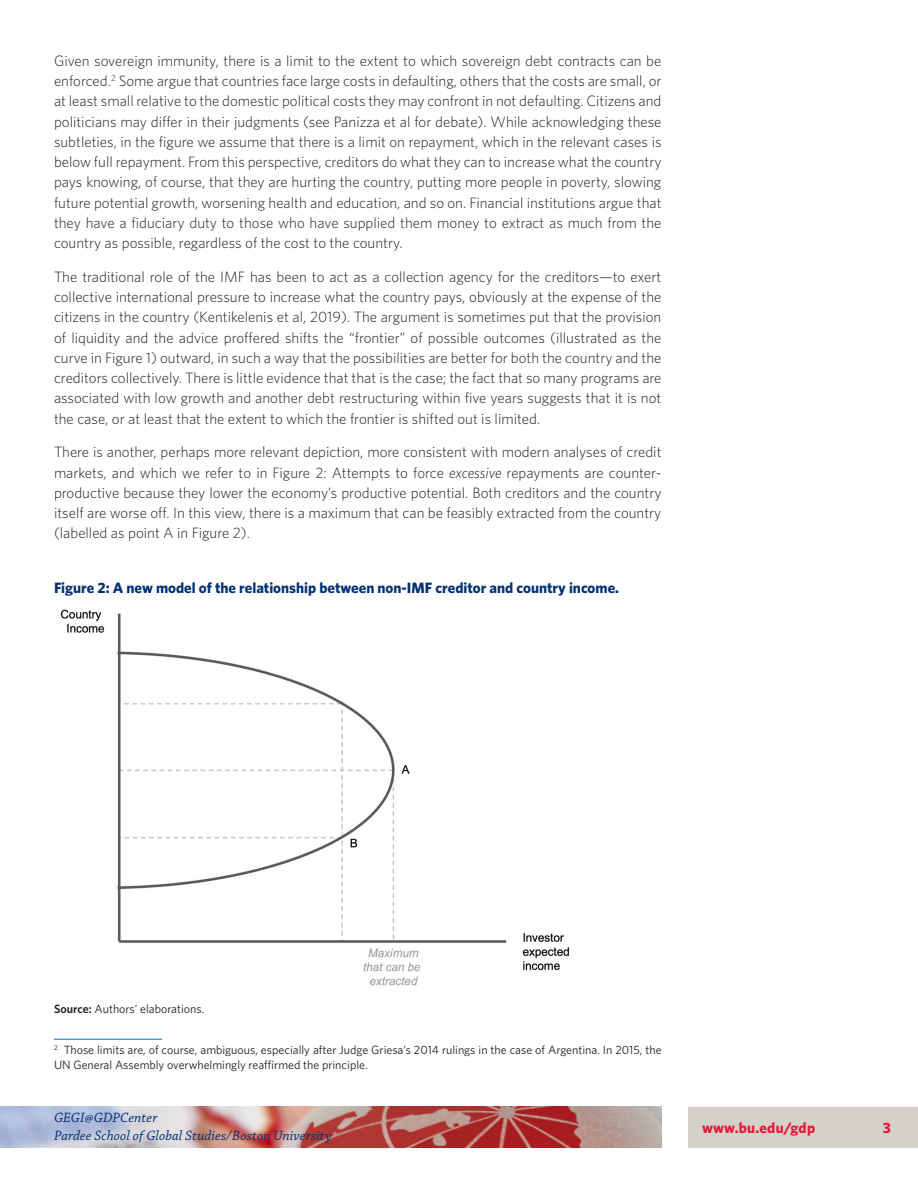
<style>
.page{position:relative;width:918px;height:1188px;background:#fff}
.page>*{position:absolute;margin:0;border:0;box-sizing:border-box;transform-origin:0 0}
.t1{font:300 15px/20.2px "Whitney";color:#231f20;text-align:justify}
.FIG{font:700 15px "Whitney";color:#002f73}
.t2{font:700 15px "Whitney";letter-spacing:.015em;color:#e51836}
.t3{font:italic 14.25px/18px "Chaparral Pro";letter-spacing:.005em;color:#002f73}
.FN{font:12px/15px "Whitney";color:#231f20}
.SOURCE{font:12px "Whitney";color:#231f20}
.s1{font-style:italic}
.s2{font-weight:600}
</style>
<div class="page">
<img style="left:0;top:1107px;width:662px;height:40px">
<div style="left:688px;top:1107px;width:230px;height:40px;background:#d4d1c9"></div>
<hr style="left:54px;top:1039px;width:108px;height:1px;background:#0770ba">
<img style="left:60px;top:609px;width:509px;height:377px">
<p class="t1" style="left:54px;top:50px;width:609px">Given sovereign immunity, there is a limit to the extent to which sovereign debt contracts can be enforced.<sup>2</sup> Some argue that countries face large costs in defaulting, others that the costs are small, or at least small relative to the domestic political costs they may confront in not defaulting. Citizens and politicians may differ in their judgments (see Panizza et al for debate). While acknowledging these subtleties, in the figure we assume that there is a limit on repayment, which in the relevant cases is below full repayment. From this perspective, creditors do what they can to increase what the country pays knowing, of course, that they are hurting the country, putting more people in poverty, slowing future potential growth, worsening health and education, and so on. Financial institutions argue that they have a fiduciary duty to those who have supplied them money to extract as much from the country as possible, regardless of the cost to the country.</p>
<p class="t1" style="left:54px;top:266px;width:609px">The traditional role of the IMF has been to act as a collection agency for the creditors—to exert collective international pressure to increase what the country pays, obviously at the expense of the citizens in the country (Kentikelenis et al, 2019). The argument is sometimes put that the provision of liquidity and the advice proffered shifts the “frontier” of possible outcomes (illustrated as the curve in Figure 1) outward, in such a way that the possibilities are better for both the country and the creditors collectively. There is little evidence that that is the case; the fact that so many programs are associated with low growth and another debt restructuring within five years suggests that it is not the case, or at least that the extent to which the frontier is shifted out is limited.</p>
<p class="t1" style="left:54px;top:442px;width:609px">There is another, perhaps more relevant depiction, more consistent with modern analyses of credit markets, and which we refer to in Figure 2: Attempts to force <span class="s1">excessive</span> repayments are counter&shy;productive because they lower the economy’s productive potential. Both creditors and the country itself are worse off. In this view, there is a maximum that can be feasibly extracted from the country (labelled as point A in Figure 2).</p>
<p class="FIG" style="left:54px;top:578px;width:567px">Figure 2: A new model of the relationship between non-IMF creditor and country income.</p>
<p class="SOURCE" style="left:54px;top:1001px;width:152px"><span class="s2">Source:</span> Authors’ elaborations.</p>
<p class="FN" style="left:54px;top:1042px;width:609px"><sup>2</sup> Those limits are, of course, ambiguous, especially after Judge Griesa’s 2014 rulings in the case of Argentina. In 2015, the<br>UN General Assembly overwhelmingly reaffirmed the principle.</p>
<p class="t3" style="left:54px;top:1109px;width:279px">GEGI@GDPCenter<br>Pardee School of Global Studies/Boston University</p>
<p class="t2" style="left:702px;top:1118px;width:115px">www.bu.edu/gdp</p>
<p class="t2" style="left:883px;top:1118px;width:10px">3</p>
</div>
